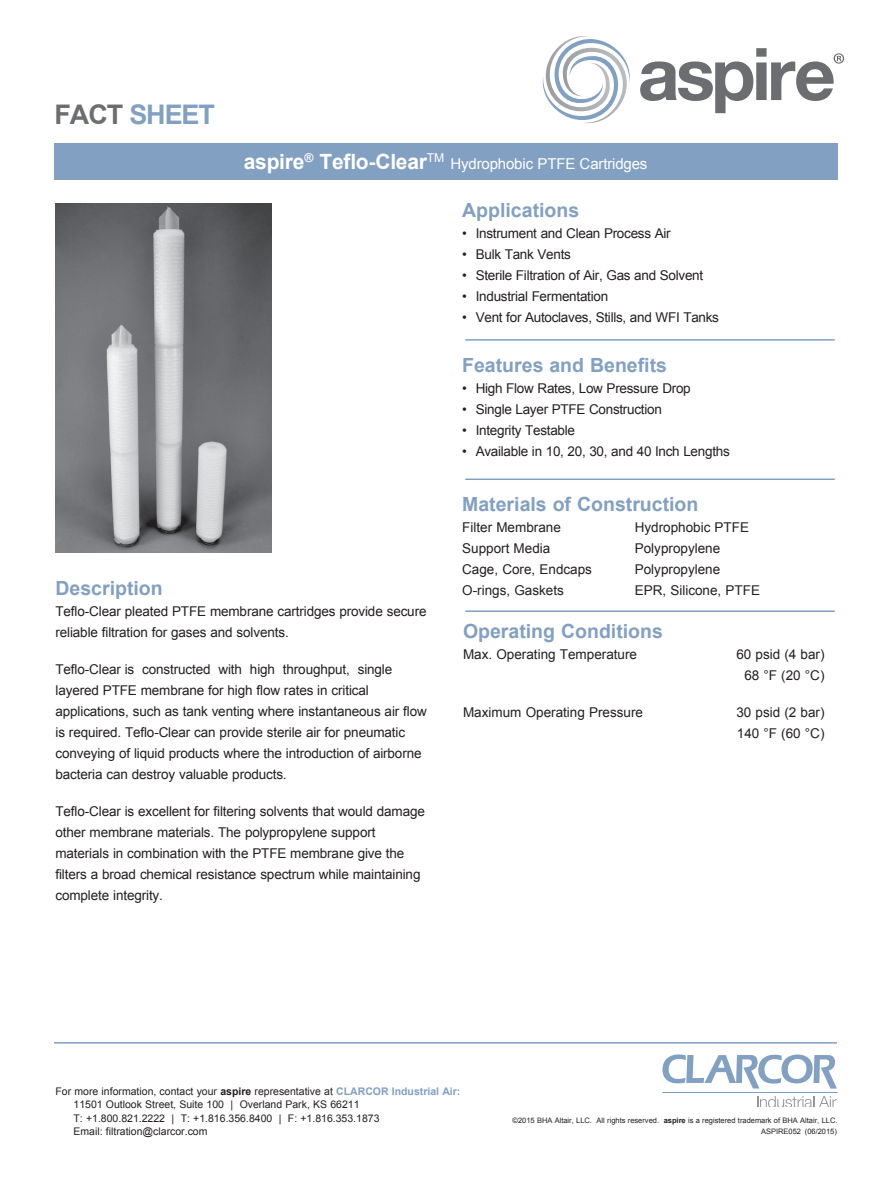
<style>
.page{position:relative;width:891px;height:1188px;background:#fff}
.page>*{position:absolute;margin:0;border:0;box-sizing:border-box;transform-origin:0 0}
.t1{font:700 27px "Arial";letter-spacing:-.04em;color:#82a0c2}
.Product_Service_Name{font:700 21px "Arial";letter-spacing:-.01em;color:#fff}
.Body{font:700 19.5px "Arial";color:#82a0c2}
.Product_Service_Name-2{font:15px "Arial";letter-spacing:-.01em;color:#fff}
.Body-2{font:13.5px/21px "Arial";letter-spacing:-.01em;color:#231f20}
.Level_3_header{font:10.5px "Arial";color:#231f20}
.Contact_info{font:7.5px "Arial";color:#231f20}
.s1{color:#6c6d70}
.s2{font-weight:700}
.s3{font-weight:700;color:#82a0c2}
</style>
<div class="page">
<svg style="left:542px;top:36px;width:88px;height:87px"></svg>
<svg style="left:640px;top:48px;width:204px;height:65px"></svg>
<hr style="left:54px;top:1042px;width:783px;height:2px;background:#82a0c2">
<hr style="left:465px;top:339px;width:370px;height:2px;background:#82a0c2">
<hr style="left:465px;top:479px;width:370px;height:1px;background:#82a0c2">
<hr style="left:465px;top:611px;width:370px;height:1px;background:#82a0c2">
<div style="left:54px;top:144px;width:784px;height:36px;background:#82a0c2"></div>
<img style="left:55px;top:203px;width:217px;height:350px">
<svg style="left:757px;top:1096px;width:80px;height:10px"></svg>
<svg style="left:662px;top:1054px;width:175px;height:35px"></svg>
<hr style="left:662px;top:1092px;width:176px;height:1px;background:#82a0c2">
<p class="t1" style="left:55px;top:97px;width:162px"><span class="s1">FACT</span> SHEET</p>
<p class="Product_Service_Name" style="left:244px;top:148px;width:202px">aspire<sup>®</sup> Teflo-Clear<sup>TM</sup></p>
<p class="Product_Service_Name-2" style="left:450px;top:154px;width:198px">Hydrophobic PTFE Cartridges</p>
<p class="Body" style="left:462px;top:197px;width:119px">Applications</p>
<p class="Body-2" style="left:462px;top:223px;width:210px">• Instrument and Clean Process Air</p>
<p class="Body-2" style="left:462px;top:244px;width:110px">• Bulk Tank Vents</p>
<p class="Body-2" style="left:462px;top:265px;width:243px">• Sterile Filtration of Air, Gas and Solvent</p>
<p class="Body-2" style="left:462px;top:286px;width:147px">• Industrial Fermentation</p>
<p class="Body-2" style="left:462px;top:307px;width:258px">• Vent for Autoclaves, Stills, and WFI Tanks</p>
<p class="Body" style="left:462px;top:352px;width:206px">Features and Benefits</p>
<p class="Body-2" style="left:462px;top:378px;width:230px">• High Flow Rates, Low Pressure Drop</p>
<p class="Body-2" style="left:462px;top:399px;width:201px">• Single Layer PTFE Construction</p>
<p class="Body-2" style="left:462px;top:420px;width:114px">• Integrity Testable</p>
<p class="Body-2" style="left:462px;top:441px;width:269px">• Available in 10, 20, 30, and 40 Inch Lengths</p>
<p class="Body" style="left:56px;top:575px;width:109px">Description</p>
<p class="Body-2" style="left:56px;top:601px;width:373px">Teflo-Clear pleated PTFE membrane cartridges provide secure reliable filtration for gases and solvents.</p>
<p class="Body-2" style="left:56px;top:659px;width:373px">Teflo-Clear is constructed with high throughput, single layered PTFE membrane for high flow rates in critical applications, such as tank venting where instantaneous air flow is required. Teflo-Clear can provide sterile air for pneumatic conveying of liquid products where the introduction of airborne bacteria can destroy valuable products.</p>
<p class="Body-2" style="left:56px;top:801px;width:371px">Teflo-Clear is excellent for filtering solvents that would damage other membrane materials. The polypropylene support materials in combination with the PTFE membrane give the filters a broad chemical resistance spectrum while maintaining complete integrity.</p>
<p class="Body" style="left:462px;top:492px;width:238px">Materials of Construction</p>
<p class="Body-2" style="left:462px;top:517px;width:100px">Filter Membrane</p>
<p class="Body-2" style="left:635px;top:517px;width:116px">Hydrophobic PTFE</p>
<p class="Body-2" style="left:462px;top:538px;width:90px">Support Media</p>
<p class="Body-2" style="left:635px;top:538px;width:87px">Polypropylene</p>
<p class="Body-2" style="left:462px;top:559px;width:131px">Cage, Core, Endcaps</p>
<p class="Body-2" style="left:635px;top:559px;width:87px">Polypropylene</p>
<p class="Body-2" style="left:462px;top:580px;width:103px">O-rings, Gaskets</p>
<p class="Body-2" style="left:635px;top:580px;width:127px">EPR, Silicone, PTFE</p>
<p class="Body" style="left:463px;top:618px;width:201px">Operating Conditions</p>
<p class="Body-2" style="left:463px;top:644px;width:176px">Max. Operating Temperature</p>
<p class="Body-2" style="left:736px;top:644px;width:90px;text-align:center">60 psid (4 bar)<br>68 °F (20 °C)</p>
<p class="Body-2" style="left:463px;top:702px;width:182px">Maximum Operating Pressure</p>
<p class="Body-2" style="left:736px;top:702px;width:90px">30 psid (2 bar)<br>140 °F (60 °C)</p>
<p class="Level_3_header" style="left:56px;top:1084px;width:406px">For more information, contact your <span class="s2">aspire</span> representative at <span class="s3">CLARCOR Industrial Air:</span></p>
<p class="Level_3_header" style="left:73px;top:1097px;width:288px">11501 Outlook Street, Suite 100 | Overland Park, KS 66211</p>
<p class="Level_3_header" style="left:73px;top:1111px;width:308px">T: +1.800.821.2222 | T: +1.816.356.8400 | F: +1.816.353.1873</p>
<p class="Level_3_header" style="left:73px;top:1124px;width:136px">Email: filtration@clarcor.com</p>
<p class="Contact_info" style="left:513px;top:1115px;width:327px">©2015 BHA Altair, LLC. All rights reserved. <span class="s2">aspire</span> is a registered trademark of BHA Altair, LLC.</p>
<p class="Contact_info" style="left:761px;top:1126px;width:77px">ASPIRE052 (06/2015)</p>
</div>
